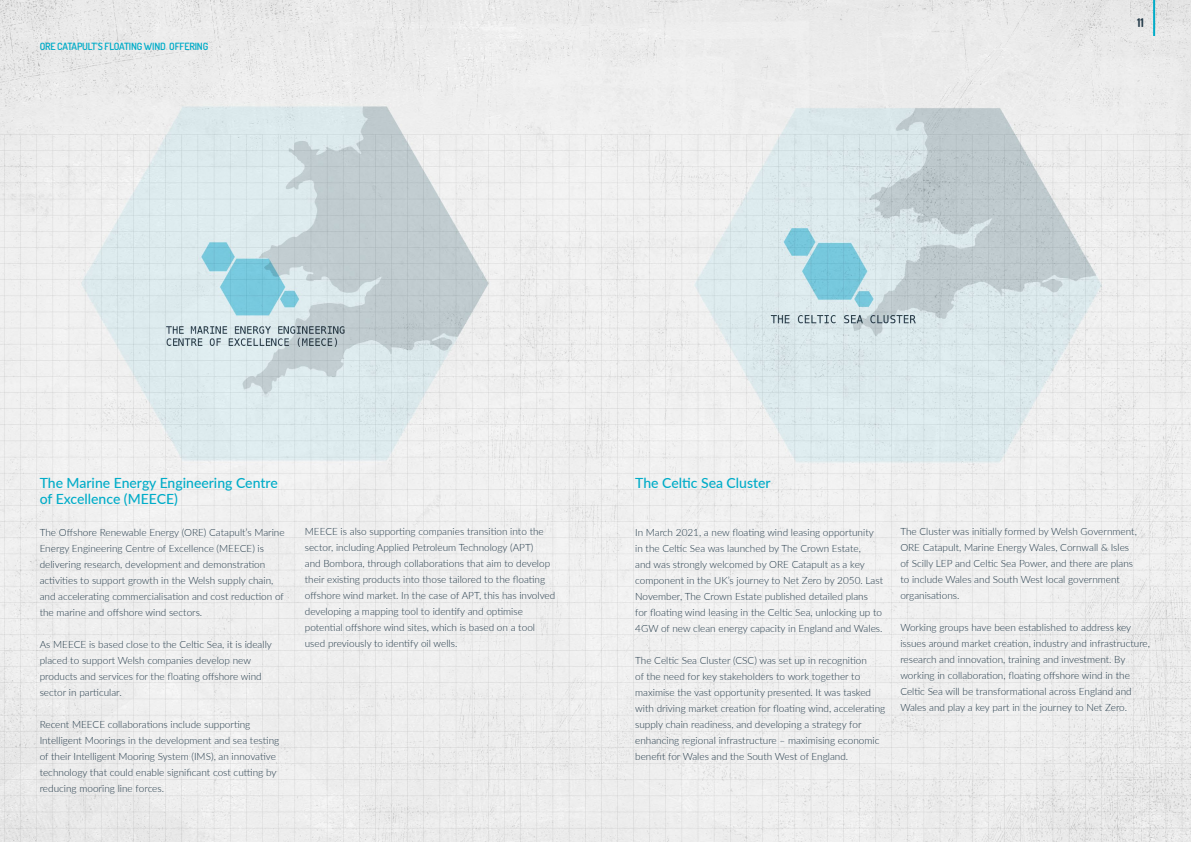
<style>
.page{position:relative;width:1191px;height:842px;background:#fff}
.page>*{position:absolute;margin:0;border:0;box-sizing:border-box;transform-origin:0 0}
.Re-Para{font:500 14px/16px "Lato";color:#00acc8}
.t1{font:700 12px "Dosis";color:#203746}
.Re-Para-2{font:300 10px/16px "Lato";color:#203746}
.t2{font:600 10px "Dosis";letter-spacing:-.02em;color:#00acc8}
</style>
<div class="page">
<img style="left:0;top:0;width:1191px;height:842px">
<hr style="left:1153px;top:0;width:2px;height:36px;background:#00acc8">
<p class="t2" style="left:40px;top:39px;width:170px">ORE CATAPULT’S FLOATING WIND OFFERING</p>
<p class="t1" style="left:1137px;top:15px;width:8px">11</p>
<p class="Re-Para" style="left:40px;top:474px;width:240px">The Marine Energy Engineering Centre of Excellence (MEECE)</p>
<p class="Re-Para-2" style="left:40px;top:524px;width:246px">The Offshore Renewable Energy (ORE) Catapult’s Marine Energy Engineering Centre of Excellence (MEECE) is delivering research, development and demonstration activities to support growth in the Welsh supply chain, and accelerating commercialisation and cost reduction of the marine and offshore wind sectors.</p>
<p class="Re-Para-2" style="left:40px;top:636px;width:234px">As MEECE is based close to the Celtic Sea, it is ideally placed to support Welsh companies develop new products and services for the floating offshore wind sector in particular.</p>
<p class="Re-Para-2" style="left:40px;top:716px;width:241px">Recent MEECE collaborations include supporting Intelligent Moorings in the development and sea testing of their Intelligent Mooring System (IMS), an innovative technology that could enable significant cost cutting by reducing mooring line forces.</p>
<p class="Re-Para" style="left:635px;top:474px;width:137px">The Celtic Sea Cluster</p>
<p class="Re-Para-2" style="left:305px;top:523px;width:252px">MEECE is also supporting companies transition into the sector, including Applied Petroleum Technology (APT)<br>and Bombora, through collaborations that aim to develop their existing products into those tailored to the floating offshore wind market. In the case of APT, this has involved developing a mapping tool to identify and optimise potential offshore wind sites, which is based on a tool used previously to identify oil wells.</p>
<p class="Re-Para-2" style="left:900px;top:523px;width:238px">The Cluster was initially formed by Welsh Government, ORE Catapult, Marine Energy Wales, Cornwall &amp; Isles of Scilly LEP and Celtic Sea Power, and there are plans to include Wales and South West local government organisations.</p>
<p class="Re-Para-2" style="left:635px;top:524px;width:249px">In March 2021, a new floating wind leasing opportunity in the Celtic Sea was launched by The Crown Estate,<br>and was strongly welcomed by ORE Catapult as a key component in the UK’s journey to Net Zero by 2050. Last November, The Crown Estate published detailed plans<br>for floating wind leasing in the Celtic Sea, unlocking up to 4GW of new clean energy capacity in England and Wales.</p>
<p class="Re-Para-2" style="left:635px;top:652px;width:252px">The Celtic Sea Cluster (CSC) was set up in recognition<br>of the need for key stakeholders to work together to maximise the vast opportunity presented. It was tasked with driving market creation for floating wind, accelerating supply chain readiness, and developing a strategy for enhancing regional infrastructure – maximising economic benefit for Wales and the South West of England.</p>
<p class="Re-Para-2" style="left:900px;top:619px;width:251px">Working groups have been established to address key issues around market creation, industry and infrastructure, research and innovation, training and investment. By working in collaboration, floating offshore wind in the Celtic Sea will be transformational across England and Wales and play a key part in the journey to Net Zero.</p>
</div>
